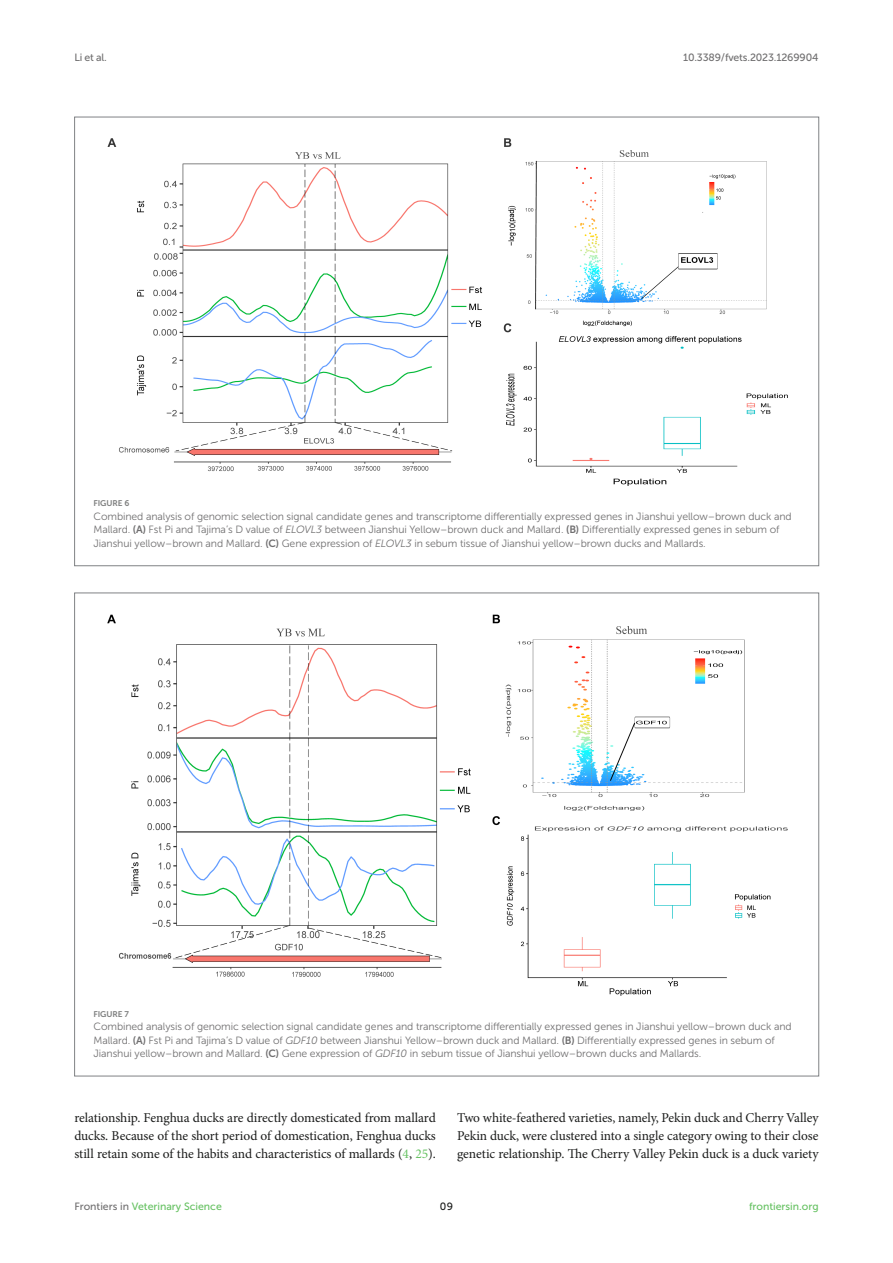
<style>
.page{position:relative;width:893px;height:1263px;background:#fff}
.page>*{position:absolute;margin:0;border:0;box-sizing:border-box;transform-origin:0 0}
.TEXT_FLUSH{font:13.5px/18px "Minion Pro";letter-spacing:-.005em;color:#1b1c1b;text-align:justify}
.FIG_LEG{font:10.5px/13.5px "Museo Sans 300";letter-spacing:-.01em;color:#706f70}
.t1{font:10.5px "Museo Sans 500";color:#65c161}
.t2{font:10.5px "Museo Sans 500";letter-spacing:-.015em;color:#706f70}
.t3{font:10.5px "Museo Sans 500";color:#1b1c1b}
.FIG_HD{font:8.25px "Museo Sans 700";letter-spacing:-.01em;color:#7e7f7f}
.s1{font-family:"Museo Sans 700"}
.s2{font-style:italic}
.s3{color:#65c161}
.s4{color:#706f70}
</style>
<div class="page">
<img style="left:107px;top:138px;width:681px;height:348px">
<img style="left:107px;top:614px;width:681px;height:382px">
<p class="t2" style="left:74px;top:51px;width:34px">Li et al.</p>
<p class="t2" style="left:683px;top:51px;width:137px">10.3389/fvets.2023.1269904</p>
<p class="FIG_HD" style="left:94px;top:499px;width:37px">FIGURE 6</p>
<p class="FIG_LEG" style="left:94px;top:509px;width:700px">Combined analysis of genomic selection signal candidate genes and transcriptome differentially expressed genes in Jianshui yellow–brown duck and<br>Mallard. <span class="s1">(A)</span> Fst Pi and Tajima’s D value of <span class="s2">ELOVL3</span> between Jianshui Yellow–brown duck and Mallard. <span class="s1">(B)</span> Differentially expressed genes in sebum of<br>Jianshui yellow–brown and Mallard. <span class="s1">(C)</span> Gene expression of <span class="s2">ELOVL3</span> in sebum tissue of Jianshui yellow–brown ducks and Mallards.</p>
<p class="FIG_HD" style="left:94px;top:1009px;width:37px">FIGURE 7</p>
<p class="FIG_LEG" style="left:94px;top:1020px;width:700px">Combined analysis of genomic selection signal candidate genes and transcriptome differentially expressed genes in Jianshui yellow–brown duck and<br>Mallard. <span class="s1">(A)</span> Fst Pi and Tajima’s D value of <span class="s2">GDF10</span> between Jianshui Yellow–brown duck and Mallard. <span class="s1">(B)</span> Differentially expressed genes in sebum of<br>Jianshui yellow–brown and Mallard. <span class="s1">(C)</span> Gene expression of <span class="s2">GDF10</span> in sebum tissue of Jianshui yellow–brown ducks and Mallards.</p>
<p class="TEXT_FLUSH" style="left:74px;top:1109px;width:363px">relationship. Fenghua ducks are directly domesticated from mallard ducks. Because of the short period of domestication, Fenghua ducks still retain some of the habits and characteristics of mallards (<span class="s3">4</span>, <span class="s3">25</span>).</p>
<p class="TEXT_FLUSH" style="left:457px;top:1109px;width:363px">Two white-feathered varieties, namely, Pekin duck and Cherry Valley Pekin duck, were clustered into a single category owing to their close genetic relationship. The Cherry Valley Pekin duck is a duck variety</p>
<p class="t1" style="left:74px;top:1200px;width:149px"><span class="s4">Frontiers in</span> Veterinary Science</p>
<p class="t3" style="left:440px;top:1200px;width:15px">09</p>
<p class="t1" style="left:749px;top:1200px;width:71px">frontiersin.org</p>
</div>
